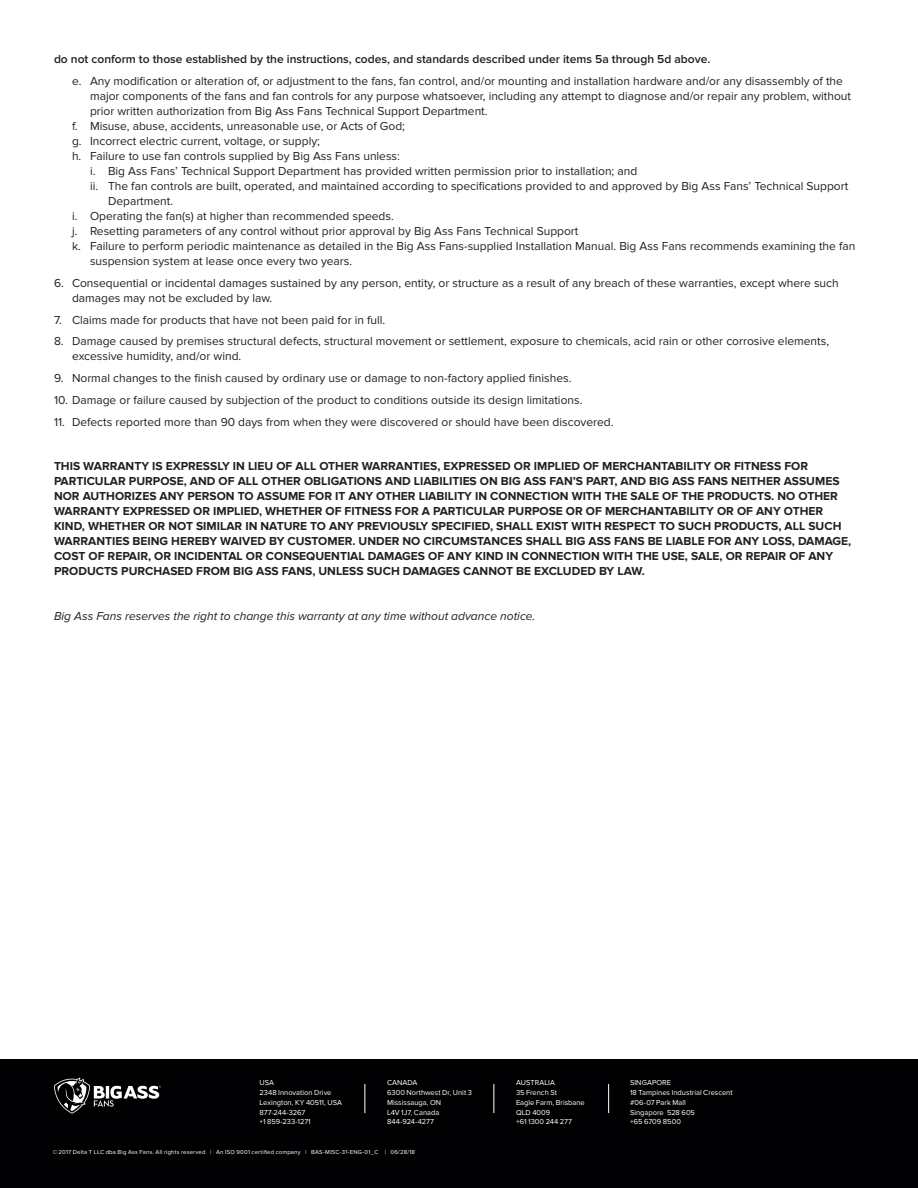
<style>
.page{position:relative;width:918px;height:1188px;background:#fff}
.page>*{position:absolute;margin:0;border:0;box-sizing:border-box;transform-origin:0 0}
.t1{font:12px/15px "Proxima Nova";color:#231f20}
.t2{font:700 12px/15px "Proxima Nova";color:#231f20}
.t3{font:600 12px "Proxima Nova";color:#231f20}
.t4{font:italic 12px "Proxima Nova";color:#231f20}
.t5{font:7.5px/9.8px "Proxima Nova";color:#fff}
.t6{font:6px "Proxima Nova";letter-spacing:.025em;color:#fff}
</style>
<div class="page">
<div style="left:0;top:1060px;width:918px;height:128px;background:#000002"></div>
<svg style="left:364px;top:1084px;width:1px;height:29px"></svg>
<svg style="left:494px;top:1084px;width:1px;height:29px"></svg>
<svg style="left:608px;top:1084px;width:1px;height:29px"></svg>
<svg style="left:54px;top:1078px;width:107px;height:36px"></svg>
<p class="t3" style="left:54px;top:53px;width:658px">do not conform to those established by the instructions, codes, and standards described under items 5a through 5d above.</p>
<p class="t1" style="left:90px;top:74px;width:763px;text-indent:-18px">e. Any modification or alteration of, or adjustment to the fans, fan control, and/or mounting and installation hardware and/or any disassembly of the major components of the fans and fan controls for any purpose whatsoever, including any attempt to diagnose and/or repair any problem, without prior written authorization from Big Ass Fans Technical Support Department.</p>
<p class="t1" style="left:72px;top:119px;width:334px">f. Misuse, abuse, accidents, unreasonable use, or Acts of God;</p>
<p class="t1" style="left:72px;top:134px;width:250px">g. Incorrect electric current, voltage, or supply;</p>
<p class="t1" style="left:72px;top:149px;width:329px">h. Failure to use fan controls supplied by Big Ass Fans unless:</p>
<p class="t1" style="left:90px;top:164px;width:549px">i. Big Ass Fans’ Technical Support Department has provided written permission prior to installation; and</p>
<p class="t1" style="left:108px;top:179px;width:742px;text-indent:-18px">ii. The fan controls are built, operated, and maintained according to specifications provided to and approved by Big Ass Fans’ Technical Support<br>Department.</p>
<p class="t1" style="left:72px;top:209px;width:323px">i. Operating the fan(s) at higher than recommended speeds.</p>
<p class="t1" style="left:72px;top:224px;width:508px">j. Resetting parameters of any control without prior approval by Big Ass Fans Technical Support</p>
<p class="t1" style="left:90px;top:239px;width:767px;text-indent:-18px">k. Failure to perform periodic maintenance as detailed in the Big Ass Fans-supplied Installation Manual. Big Ass Fans recommends examining the fan suspension system at lease once every two years.</p>
<p class="t1" style="left:72px;top:276px;width:768px;text-indent:-18px">6. Consequential or incidental damages sustained by any person, entity, or structure as a result of any breach of these warranties, except where such damages may not be excluded by law.</p>
<p class="t1" style="left:54px;top:312px;width:333px">7. Claims made for products that have not been paid for in full.</p>
<p class="t1" style="left:72px;top:334px;width:759px;text-indent:-18px">8. Damage caused by premises structural defects, structural movement or settlement, exposure to chemicals, acid rain or other corrosive elements, excessive humidity, and/or wind.</p>
<p class="t1" style="left:54px;top:371px;width:519px">9. Normal changes to the finish caused by ordinary use or damage to non-factory applied finishes.</p>
<p class="t1" style="left:54px;top:393px;width:530px">10. Damage or failure caused by subjection of the product to conditions outside its design limitations.</p>
<p class="t1" style="left:54px;top:414px;width:561px">11. Defects reported more than 90 days from when they were discovered or should have been discovered.</p>
<p class="t2" style="left:54px;top:459px;width:799px">THIS WARRANTY IS EXPRESSLY IN LIEU OF ALL OTHER WARRANTIES, EXPRESSED OR IMPLIED OF MERCHANTABILITY OR FITNESS FOR PARTICULAR PURPOSE, AND OF ALL OTHER OBLIGATIONS AND LIABILITIES ON BIG ASS FAN’S PART, AND BIG ASS FANS NEITHER ASSUMES NOR AUTHORIZES ANY PERSON TO ASSUME FOR IT ANY OTHER LIABILITY IN CONNECTION WITH THE SALE OF THE PRODUCTS. NO OTHER WARRANTY EXPRESSED OR IMPLIED, WHETHER OF FITNESS FOR A PARTICULAR PURPOSE OR OF MERCHANTABILITY OR OF ANY OTHER KIND, WHETHER OR NOT SIMILAR IN NATURE TO ANY PREVIOUSLY SPECIFIED, SHALL EXIST WITH RESPECT TO SUCH PRODUCTS, ALL SUCH WARRANTIES BEING HEREBY WAIVED BY CUSTOMER. UNDER NO CIRCUMSTANCES SHALL BIG ASS FANS BE LIABLE FOR ANY LOSS, DAMAGE, COST OF REPAIR, OR INCIDENTAL OR CONSEQUENTIAL DAMAGES OF ANY KIND IN CONNECTION WITH THE USE, SALE, OR REPAIR OF ANY PRODUCTS PURCHASED FROM BIG ASS FANS, UNLESS SUCH DAMAGES CANNOT BE EXCLUDED BY LAW.</p>
<p class="t4" style="left:54px;top:609px;width:483px">Big Ass Fans reserves the right to change this warranty at any time without advance notice.</p>
<p class="t5" style="left:260px;top:1078px;width:84px">USA<br>2348 Innovation Drive<br>Lexington, KY 40511, USA<br>877-244-3267<br>+1 859-233-1271</p>
<p class="t5" style="left:387px;top:1078px;width:86px">CANADA<br>6300 Northwest Dr, Unit 3<br>Mississauga, ON<br>L4V 1J7, Canada<br>844-924-4277</p>
<p class="t5" style="left:516px;top:1078px;width:70px">AUSTRALIA<br>35 French St<br>Eagle Farm, Brisbane<br>QLD 4009<br>+61 1300 244 277</p>
<p class="t5" style="left:630px;top:1078px;width:104px">SINGAPORE<br>18 Tampines Industrial Crescent #06-07 Park Mall<br>Singapore 528 605<br>+65 6709 8500</p>
<p class="t6" style="left:53px;top:1148px;width:364px">© 2017 Delta T LLC dba Big Ass Fans. All rights reserved | An ISO 9001 certified company | BAS-MISC-31-ENG-01_C | 06/28/18</p>
</div>
